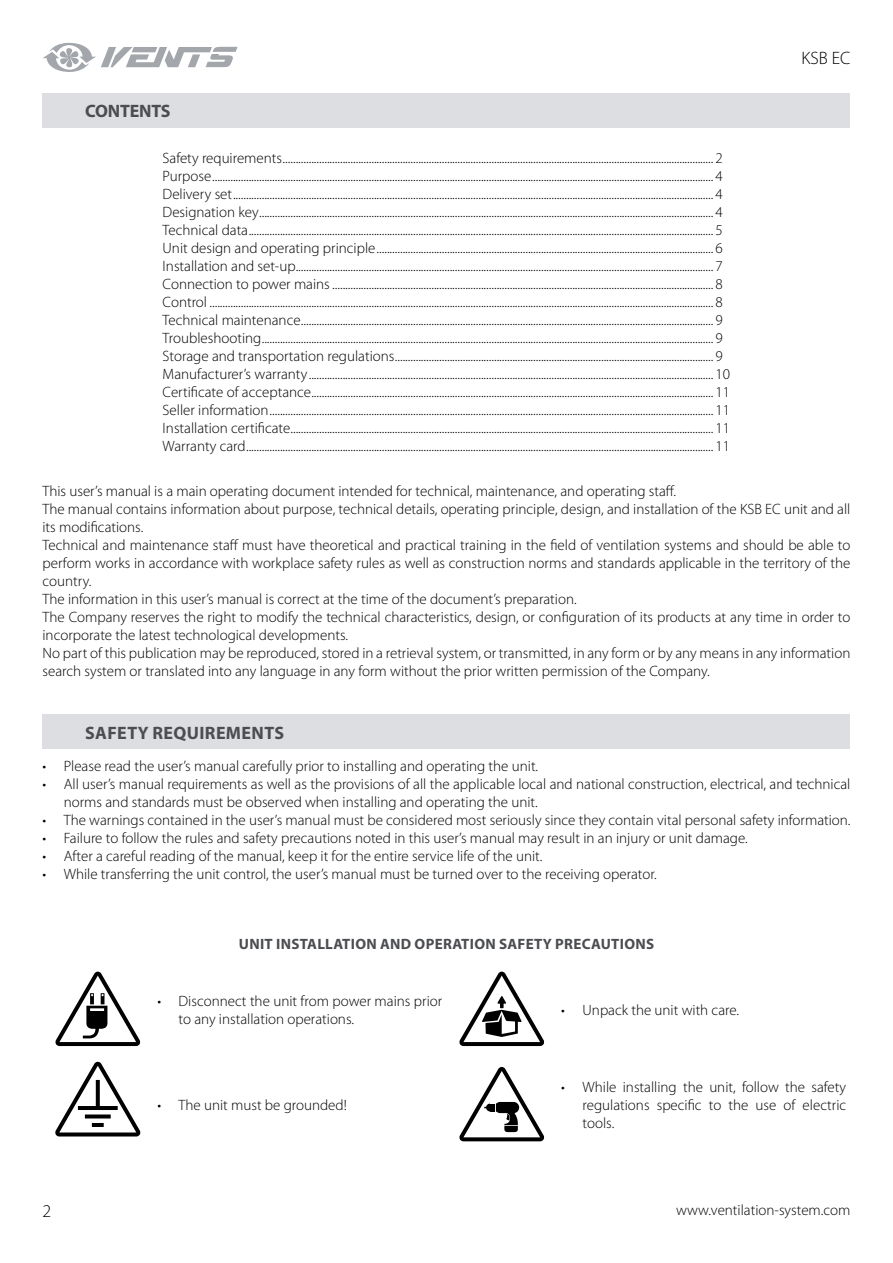
<style>
.page{position:relative;width:893px;height:1263px;background:#fff}
.page>*{position:absolute;margin:0;border:0;box-sizing:border-box;transform-origin:0 0}
.t1{font:700 18px "Myriad Pro";letter-spacing:.02em;color:#4b4d50}
.t2{font:700 18px "Myriad Pro";letter-spacing:-.01em;color:#4b4d50}
.t3{font:300 18px "Myriad Pro";color:#000}
.t4{font:300 15px/18px "Myriad Pro";color:#000}
.t5{font:700 15px "Myriad Pro";letter-spacing:.02em;color:#4b4d50}
</style>
<div class="page">
<svg style="left:43px;top:43px;width:195px;height:29px"></svg>
<div style="left:43px;top:715px;width:807px;height:34px;background:#dcdee1"></div>
<div style="left:43px;top:94px;width:807px;height:34px;background:#dcdee1"></div>
<svg style="left:55px;top:972px;width:85px;height:74px"></svg>
<svg style="left:459px;top:972px;width:85px;height:74px"></svg>
<svg style="left:55px;top:1062px;width:85px;height:74px"></svg>
<svg style="left:96px;top:1080px;width:4px;height:26px"></svg>
<hr style="left:78px;top:1106px;width:40px;height:4px;background:#000">
<svg style="left:85px;top:1114px;width:26px;height:4px"></svg>
<hr style="left:92px;top:1123px;width:12px;height:4px;background:#000">
<svg style="left:459px;top:1067px;width:85px;height:74px"></svg>
<p class="t2" style="left:85px;top:99px;width:87px">CONTENTS</p>
<p class="t4" style="left:163px;top:149px;width:569px">Safety requirements..................................................................................................................................................................... 2<br>Purpose................................................................................................................................................................................................ 4<br>Delivery set........................................................................................................................................................................................ 4<br>Designation key.............................................................................................................................................................................. 4<br>Technical data.................................................................................................................................................................................. 5<br>Unit design and operating principle................................................................................................................................. 6<br>Installation and set-up................................................................................................................................................................ 7<br>Connection to power mains .................................................................................................................................................. 8<br>Control ................................................................................................................................................................................................. 8<br>Technical maintenance.............................................................................................................................................................. 9<br>Troubleshooting............................................................................................................................................................................. 9<br>Storage and transportation regulations.......................................................................................................................... 9<br>Manufacturer’s warranty........................................................................................................................................................... 10<br>Certificate of acceptance.......................................................................................................................................................... 11<br>Seller information.......................................................................................................................................................................... 11<br>Installation certificate.................................................................................................................................................................. 11<br>Warranty card................................................................................................................................................................................... 11</p>
<p class="t3" style="left:801px;top:48px;width:50px">KSB EC</p>
<p class="t4" style="left:43px;top:482px;width:809px">This user’s manual is a main operating document intended for technical, maintenance, and operating staff.<br>The manual contains information about purpose, technical details, operating principle, design, and installation of the KSB EC unit and all its modifications.<br>Technical and maintenance staff must have theoretical and practical training in the field of ventilation systems and should be able to perform works in accordance with workplace safety rules as well as construction norms and standards applicable in the territory of the country.<br>The information in this user’s manual is correct at the time of the document’s preparation.<br>The Company reserves the right to modify the technical characteristics, design, or configuration of its products at any time in order to incorporate the latest technological developments.<br>No part of this publication may be reproduced, stored in a retrieval system, or transmitted, in any form or by any means in any information search system or translated into any language in any form without the prior written permission of the Company.</p>
<p class="t1" style="left:85px;top:721px;width:200px">SAFETY REQUIREMENTS</p>
<p class="t4" style="left:43px;top:757px;width:497px">• Please read the user’s manual carefully prior to installing and operating the unit.</p>
<p class="t4" style="left:64px;top:775px;width:788px;text-indent:-21px">• All user’s manual requirements as well as the provisions of all the applicable local and national construction, electrical, and technical norms and standards must be observed when installing and operating the unit.</p>
<p class="t4" style="left:43px;top:811px;width:809px">• The warnings contained in the user’s manual must be considered most seriously since they contain vital personal safety information.</p>
<p class="t4" style="left:43px;top:829px;width:707px">• Failure to follow the rules and safety precautions noted in this user’s manual may result in an injury or unit damage.</p>
<p class="t4" style="left:43px;top:847px;width:501px">• After a careful reading of the manual, keep it for the entire service life of the unit.</p>
<p class="t4" style="left:43px;top:865px;width:616px">• While transferring the unit control, the user’s manual must be turned over to the receiving operator.</p>
<p class="t5" style="left:239px;top:935px;width:417px">UNIT INSTALLATION AND OPERATION SAFETY PRECAUTIONS</p>
<p class="t4" style="left:179px;top:992px;width:265px;text-indent:-21px">• Disconnect the unit from power mains prior to any installation operations.</p>
<p class="t4" style="left:561px;top:1001px;width:179px">• Unpack the unit with care.</p>
<p class="t3" style="left:43px;top:1201px;width:10px">2</p>
<p class="t4" style="left:157px;top:1096px;width:191px">• The unit must be grounded!</p>
<p class="t4" style="left:583px;top:1078px;width:265px;text-align:justify;text-indent:-21px">• While installing the unit, follow the safety regulations specific to the use of electric tools.</p>
<p class="t4" style="left:676px;top:1201px;width:176px">www.ventilation-system.com</p>
</div>
